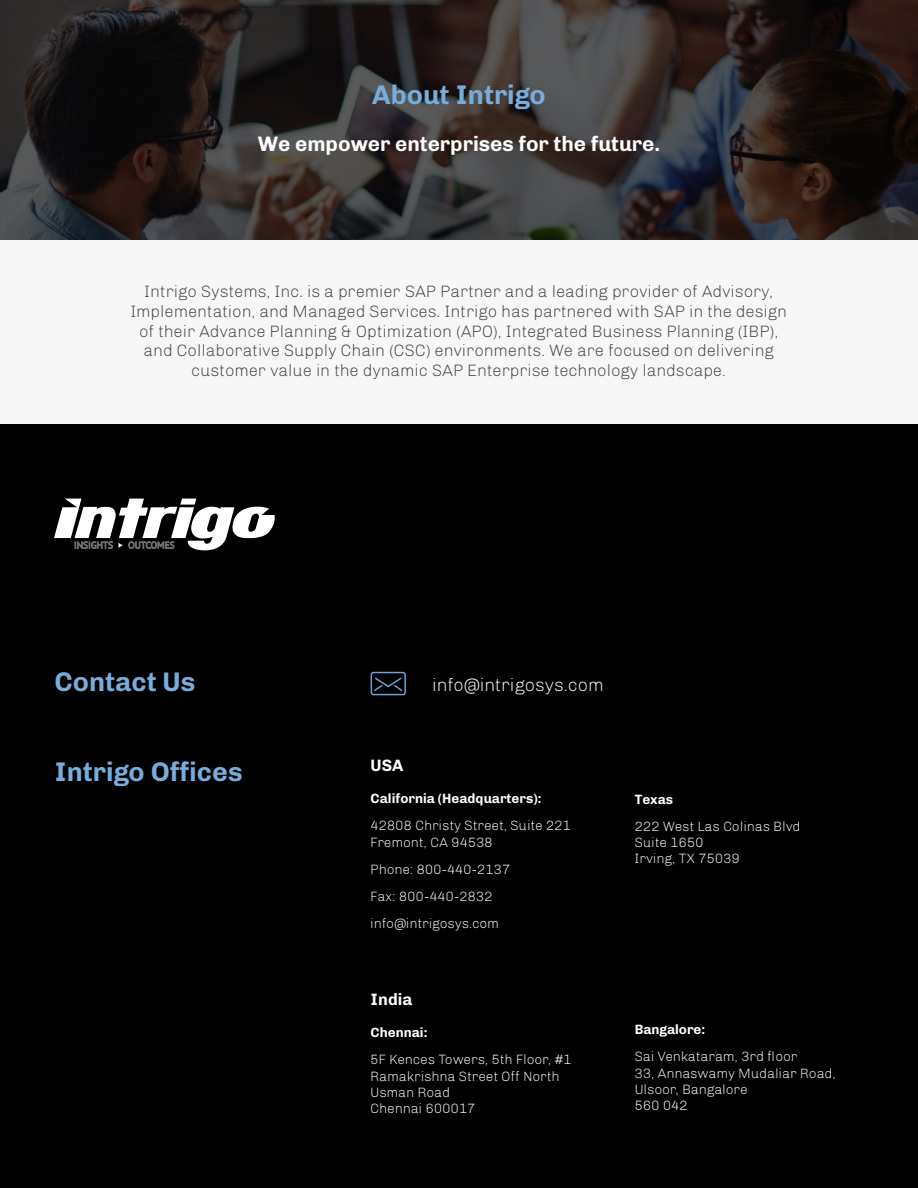
<style>
.page{position:relative;width:918px;height:1188px;background:#fff}
.page>*{position:absolute;margin:0;border:0;box-sizing:border-box;transform-origin:0 0}
.t1{font:700 27px "Chivo";color:#77addd}
.t2{font:700 21px "Chivo";color:#fff}
.t3{font:300 18px "Chivo";color:#fff}
.t4{font:300 16.5px/19.8px "Chivo";color:#414042;text-align:center}
.t5{font:700 16.5px "Chivo";color:#fff}
.t6{font:300 13.5px/16.2px "Chivo";color:#fff}
.t7{font:700 13.5px "Chivo";color:#fff}
</style>
<div class="page">
<svg style="left:0;top:0;width:918px;height:240px;background:#2c2727"></svg>
<div style="left:0;top:424px;width:918px;height:764px;background:#000"></div>
<svg style="left:54px;top:499px;width:221px;height:51px"></svg>
<svg style="left:371px;top:672px;width:35px;height:23px"></svg>
<div style="left:0;top:240px;width:918px;height:184px;background:#f7f7f7"></div>
<h1 class="t1" style="left:372px;top:79px;width:175px">About Intrigo</h1>
<p class="t2" style="left:258px;top:132px;width:404px">We empower enterprises for the future.</p>
<p class="t4" style="left:131px;top:282px;width:658px">Intrigo Systems, Inc. is a premier SAP Partner and a leading provider of Advisory, Implementation, and Managed Services. Intrigo has partnered with SAP in the design of their Advance Planning &amp; Optimization (APO), Integrated Business Planning (IBP), and Collaborative Supply Chain (CSC) environments. We are focused on delivering customer value in the dynamic SAP Enterprise technology landscape.</p>
<h1 class="t1" style="left:54px;top:666px;width:142px">Contact Us</h1>
<p class="t3" style="left:432px;top:674px;width:173px">info@intrigosys.com</p>
<h1 class="t1" style="left:54px;top:756px;width:190px">Intrigo Offices</h1>
<p class="t5" style="left:371px;top:756px;width:34px">USA</p>
<p class="t7" style="left:371px;top:791px;width:172px">California (Headquarters):</p>
<p class="t6" style="left:371px;top:818px;width:202px">42808 Christy Street, Suite 221<br>Fremont, CA 94538</p>
<p class="t6" style="left:371px;top:856px;width:141px;line-height:27px">Phone: 800-440-2137<br>Fax: 800-440-2832 info@intrigosys.com</p>
<p class="t5" style="left:371px;top:990px;width:43px">India</p>
<p class="t7" style="left:371px;top:1025px;width:58px">Chennai:</p>
<p class="t6" style="left:371px;top:1052px;width:203px">5F Kences Towers, 5th Floor, #1<br>Ramakrishna Street Off North<br>Usman Road<br>Chennai 600017</p>
<p class="t7" style="left:635px;top:791px;width:40px">Texas</p>
<p class="t6" style="left:635px;top:818px;width:167px">222 West Las Colinas Blvd<br>Suite 1650<br>Irving, TX 75039</p>
<p class="t7" style="left:635px;top:1022px;width:72px">Bangalore:</p>
<p class="t6" style="left:635px;top:1049px;width:203px">Sai Venkataram, 3rd floor<br>33, Annaswamy Mudaliar Road,<br>Ulsoor, Bangalore<br>560 042</p>
</div>
